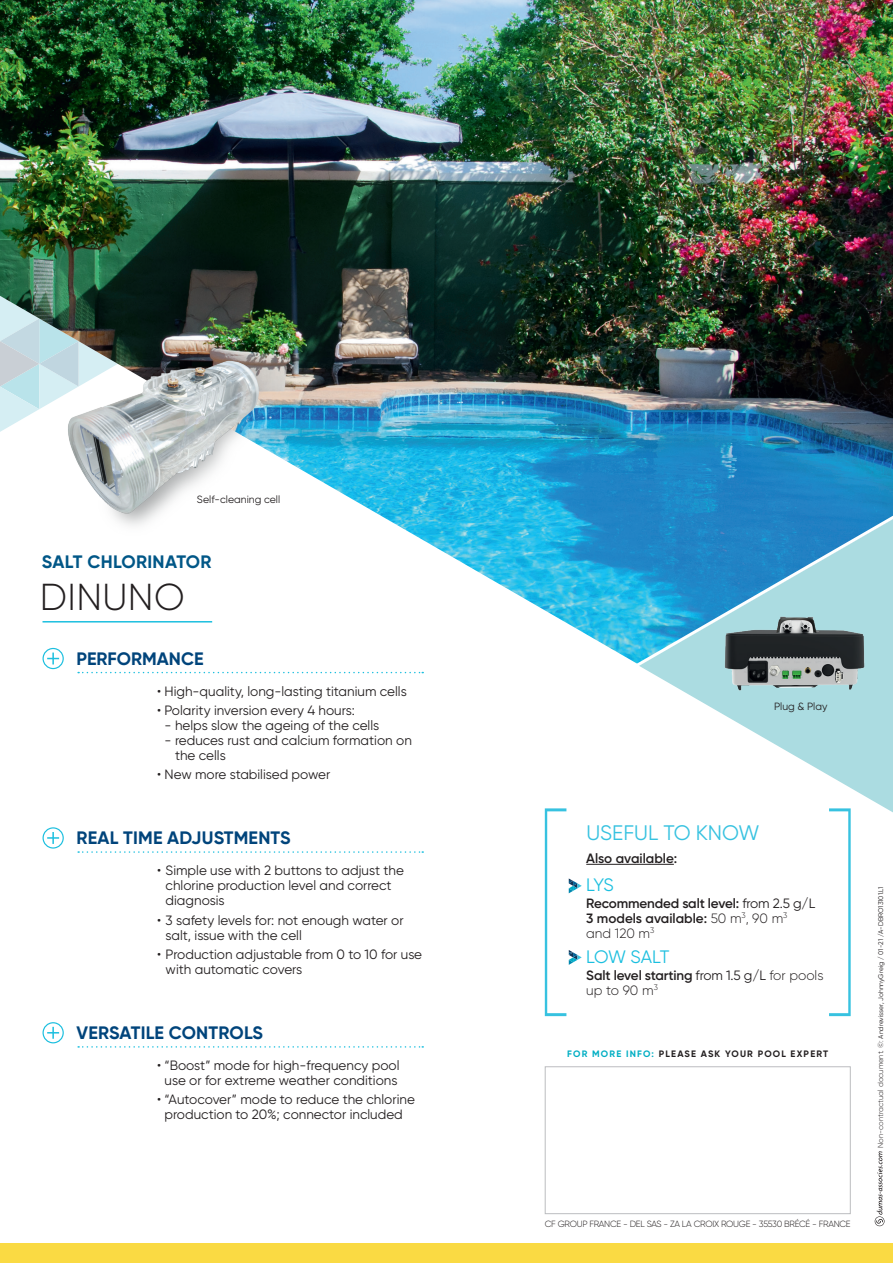
<style>
.page{position:relative;width:893px;height:1263px;background:#fff}
.page>*{position:absolute;margin:0;border:0;box-sizing:border-box;transform-origin:0 0}
.t1{font:300 37.5px "Gilroy";letter-spacing:.01em;color:#231f20}
.t2{font:21px "Gilroy";color:#37c2e0}
.t3{font:700 18px "Gilroy";letter-spacing:.01em;color:#00447b}
.t4{font:700 18px "Gilroy";letter-spacing:.02em;color:#015787}
.t5{font:18px "Gilroy";letter-spacing:-.04em;color:#1cbfdf}
.t6{font:13.5px/15px "Gilroy";color:#231f20}
.t7{font:600 13.5px/15px "Gilroy";letter-spacing:-.01em;color:#231f20}
.t8{font:10.5px "Gilroy";color:#231f20}
.t9{font:700 9.3px "Gilroy";letter-spacing:.13em;color:#231f20}
.t10{font:300 9px "Gilroy";letter-spacing:-.03em;color:#231f20}
.t11{font:6.75px "Gilroy";color:#231f20}
.s1{font-weight:400}
.s2{font-weight:300}
.s3{color:#00aec3}
.s4{font-weight:300;font-size:7.5px}
</style>
<div class="page">
<img style="left:0;top:0;width:893px;height:674px">
<div style="left:0;top:1244px;width:893px;height:19px;background:#fada43"></div>
<svg style="left:638px;top:670px;width:255px;height:142px"></svg>
<svg style="left:631px;top:501px;width:262px;height:169px;background:#4ea6d2"></svg>
<div style="left:545px;top:1066px;width:306px;height:148px;background:#fff;border:1px solid #bcbdc0"></div>
<img style="left:711px;top:612px;width:168px;height:81px">
<img style="left:54px;top:361px;width:221px;height:176px">
<hr style="left:43px;top:621px;width:169px;height:1px;background:#1cbfdf">
<svg style="left:78px;top:851px;width:345px;height:2px"></svg>
<svg style="left:78px;top:1046px;width:345px;height:2px"></svg>
<div style="left:43px;top:827px;width:21px;height:21px;border:1px solid #1cbfdf;border-radius:50%"></div>
<svg style="left:47px;top:832px;width:12px;height:12px"></svg>
<div style="left:43px;top:1022px;width:21px;height:21px;border:1px solid #1cbfdf;border-radius:50%"></div>
<svg style="left:47px;top:1027px;width:12px;height:12px"></svg>
<svg style="left:78px;top:672px;width:345px;height:1px"></svg>
<div style="left:43px;top:648px;width:21px;height:21px;border:1px solid #1cbfdf;border-radius:50%"></div>
<svg style="left:47px;top:652px;width:12px;height:12px"></svg>
<svg style="left:875px;top:1151px;width:9px;height:75px"></svg>
<svg style="left:829px;top:808px;width:22px;height:208px"></svg>
<hr style="left:586px;top:864px;width:88px;height:1px;background:#231f20">
<svg style="left:545px;top:808px;width:37px;height:208px"></svg>
<p class="t8" style="left:197px;top:493px;width:85px">Self-cleaning cell</p>
<h3 class="t4" style="left:42px;top:551px;width:171px">SALT CHLORINATOR</h3>
<h1 class="t1" style="left:40px;top:574px;width:146px">DINUNO</h1>
<h3 class="t3" style="left:76px;top:647px;width:129px">PERFORMANCE</h3>
<p class="t6" style="left:157px;top:683px;width:251px">• High-quality, long-lasting titanium cells</p>
<p class="t6" style="left:157px;top:703px;width:199px">• Polarity inversion every 4 hours:</p>
<p class="t6" style="left:165px;top:718px;width:216px">- helps slow the ageing of the cells</p>
<p class="t6" style="left:175px;top:733px;width:238px;text-indent:-10px">- reduces rust and calcium formation on the cells</p>
<p class="t6" style="left:157px;top:767px;width:175px">• New more stabilised power</p>
<h3 class="t3" style="left:77px;top:826px;width:216px">REAL TIME ADJUSTMENTS</h3>
<p class="t6" style="left:166px;top:863px;width:240px;text-indent:-9px">• Simple use with 2 buttons to adjust the chlorine production level and correct diagnosis</p>
<p class="t6" style="left:166px;top:912px;width:240px;text-indent:-9px">• 3 safety levels for: not enough water or salt, issue with the cell</p>
<p class="t6" style="left:166px;top:946px;width:258px;text-indent:-9px">• Production adjustable from 0 to 10 for use with automatic covers</p>
<h3 class="t3" style="left:77px;top:1021px;width:188px">VERSATILE CONTROLS</h3>
<p class="t6" style="left:157px;top:1058px;width:244px;text-align:center">• “Boost” mode for high-frequency pool use or for extreme weather conditions</p>
<p class="t6" style="left:157px;top:1092px;width:259px;text-align:center">• “Autocover” mode to reduce the chlorine production to 20%; connector included</p>
<p class="t8" style="left:774px;top:700px;width:55px">Plug &amp; Play</p>
<h2 class="t2" style="left:586px;top:820px;width:175px">USEFUL TO KNOW</h2>
<p class="t7" style="left:586px;top:851px;width:93px">Also available:</p>
<h3 class="t5" style="left:586px;top:874px;width:29px">LYS</h3>
<p class="t7" style="left:586px;top:896px;width:230px">Recommended salt level: <span class="s1">from 2.5 g/L<br></span>3 models available: <span class="s2">50 m</span><sup>3</sup><span class="s2">, 90 m</span><sup>3 </sup><span class="s2">and 120 m</span><sup>3</sup></p>
<h3 class="t5" style="left:586px;top:946px;width:85px">LOW SALT</h3>
<p class="t7" style="left:586px;top:968px;width:239px">Salt level starting <span class="s1">from 1.5 g/L</span> <span class="s2">for pools up to 90 m</span><sup>3</sup></p>
<p class="t9" style="left:567px;top:1048px;width:263px"><span class="s3">FOR MORE INFO:</span> PLEASE ASK YOUR POOL EXPERT</p>
<p class="t11" style="left:877px;top:1148px;width:263px;rotate:-90deg"><span class="s4">Non-contractual document. ©:</span> Andrevisser, JohnnyGreig / 01-21 /A-DBRO13101.L1</p>
<p class="t10" style="left:545px;top:1218px;width:307px">CF GROUP FRANCE - DEL SAS - ZA LA CROIX ROUGE - 35530 BRÉCÉ - FRANCE</p>
</div>
